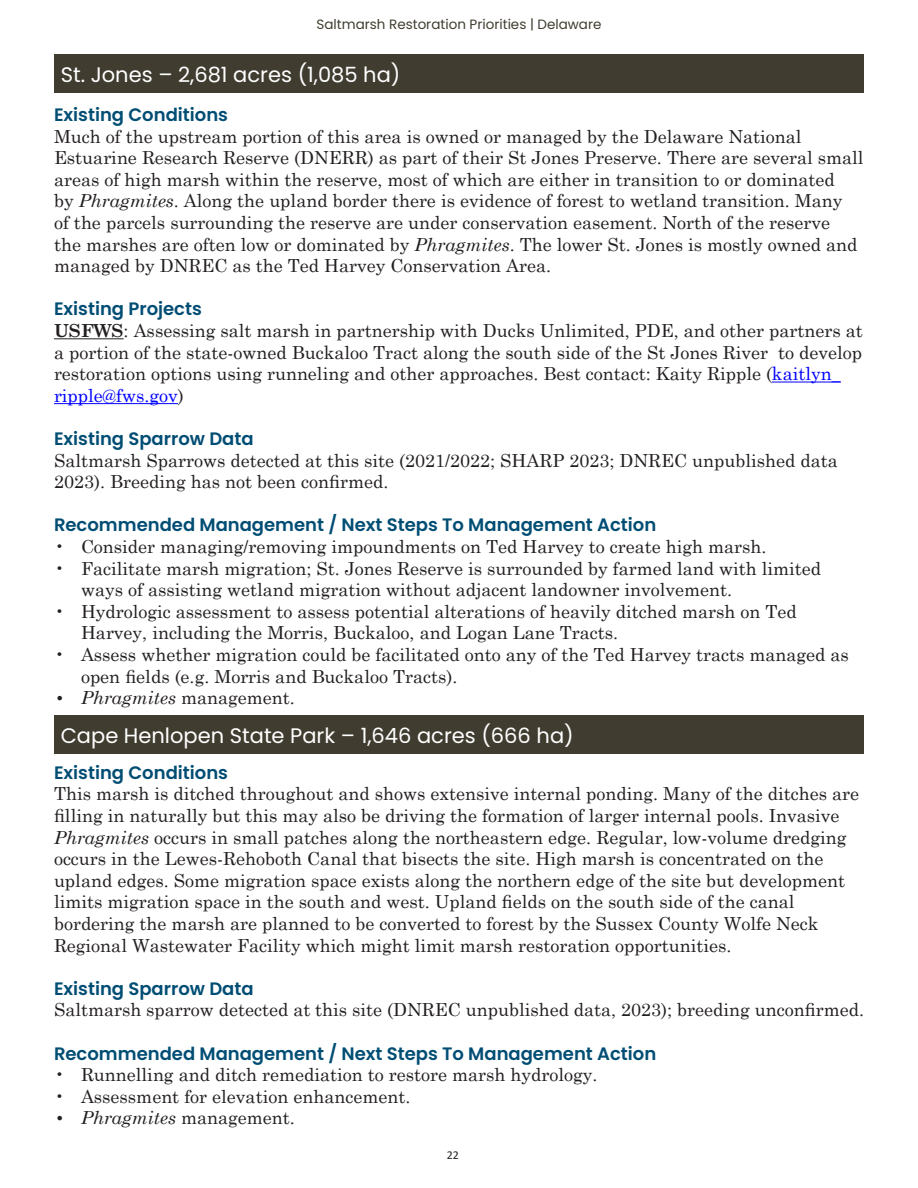
<style>
.page{position:relative;width:918px;height:1188px;background:#fff}
.page>*{position:absolute;margin:0;border:0;box-sizing:border-box;transform-origin:0 0}
.t1{font:21px "Poppins";color:#fff}
.t2{font:18px/21.6px "Century Schoolbook";color:#231f20}
.t3{font:600 18px "Poppins";color:#004d74}
.t4{font:italic 18px "Century Schoolbook";color:#231f20}
.t5{font:13.5px "Poppins";color:#403d30}
.t6{font:12px "Calibri";color:#231f20}
.s1{font-style:italic}
.s2{font-weight:700}
.s3{color:#00f}
.s4{font-style:normal}
</style>
<div class="page">
<div style="left:54px;top:715px;width:810px;height:39px;background:#403d30"></div>
<div style="left:54px;top:54px;width:810px;height:39px;background:#403d30"></div>
<hr style="left:54px;top:338px;width:70px;height:1px;background:#231f20">
<hr style="left:772px;top:382px;width:69px;height:1px;background:#00f">
<hr style="left:54px;top:403px;width:124px;height:1px;background:#00f">
<p class="t5" style="left:316px;top:17px;width:287px">Saltmarsh Restoration Priorities | Delaware</p>
<p class="t1" style="left:61px;top:62px;width:341px">St. Jones – 2,681 acres (1,085 ha)</p>
<p class="t3" style="left:54px;top:104px;width:176px">Existing Conditions</p>
<p class="t2" style="left:54px;top:124px;width:811px">Much of the upstream portion of this area is owned or managed by the Delaware National Estuarine Research Reserve (DNERR) as part of their St Jones Preserve. There are several small areas of high marsh within the reserve, most of which are either in transition to or dominated<br>by <span class="s1">Phragmites</span>. Along the upland border there is evidence of forest to wetland transition. Many<br>of the parcels surrounding the reserve are under conservation easement. North of the reserve<br>the marshes are often low or dominated by <span class="s1">Phragmites</span>. The lower St. Jones is mostly owned and managed by DNREC as the Ted Harvey Conservation Area.</p>
<p class="t3" style="left:54px;top:299px;width:149px">Existing Projects</p>
<p class="t2" style="left:54px;top:318px;width:810px"><span class="s2">USFWS</span>: Assessing salt marsh in partnership with Ducks Unlimited, PDE, and other partners at a portion of the state-owned Buckaloo Tract along the south side of the St Jones River to develop restoration options using runneling and other approaches. Best contact: Kaity Ripple (<span class="s3">kaitlyn_ ripple@fws.gov</span>)</p>
<p class="t3" style="left:54px;top:428px;width:201px">Existing Sparrow Data</p>
<p class="t2" style="left:54px;top:448px;width:785px">Saltmarsh Sparrows detected at this site (2021/2022; SHARP 2023; DNREC unpublished data<br>2023). Breeding has not been confirmed.</p>
<p class="t3" style="left:54px;top:515px;width:604px">Recommended Management / Next Steps To Management Action</p>
<p class="t2" style="left:54px;top:534px;width:714px">• Consider managing/removing impoundments on Ted Harvey to create high marsh.</p>
<p class="t2" style="left:81px;top:556px;width:742px;text-indent:-27px">• Facilitate marsh migration; St. Jones Reserve is surrounded by farmed land with limited ways of assisting wetland migration without adjacent landowner involvement.</p>
<p class="t2" style="left:81px;top:599px;width:717px;text-indent:-27px">• Hydrologic assessment to assess potential alterations of heavily ditched marsh on Ted<br>Harvey, including the Morris, Buckaloo, and Logan Lane Tracts.</p>
<p class="t2" style="left:81px;top:642px;width:769px;text-indent:-27px">• Assess whether migration could be facilitated onto any of the Ted Harvey tracts managed as open fields (e.g. Morris and Buckaloo Tracts).</p>
<p class="t4" style="left:54px;top:684px;width:243px">• Phragmites <span class="s4">management.</span></p>
<p class="t1" style="left:61px;top:723px;width:515px">Cape Henlopen State Park – 1,646 acres (666 ha)</p>
<p class="t3" style="left:54px;top:762px;width:176px">Existing Conditions</p>
<p class="t2" style="left:54px;top:782px;width:807px">This marsh is ditched throughout and shows extensive internal ponding. Many of the ditches are filling in naturally but this may also be driving the formation of larger internal pools. Invasive <span class="s1">Phragmites</span> occurs in small patches along the northeastern edge. Regular, low-volume dredging occurs in the Lewes-Rehoboth Canal that bisects the site. High marsh is concentrated on the upland edges. Some migration space exists along the northern edge of the site but development limits migration space in the south and west. Upland fields on the south side of the canal bordering the marsh are planned to be converted to forest by the Sussex County Wolfe Neck Regional Wastewater Facility which might limit marsh restoration opportunities.</p>
<p class="t3" style="left:54px;top:978px;width:201px">Existing Sparrow Data</p>
<p class="t2" style="left:54px;top:998px;width:812px">Saltmarsh sparrow detected at this site (DNREC unpublished data, 2023); breeding unconfirmed.</p>
<p class="t3" style="left:54px;top:1043px;width:604px">Recommended Management / Next Steps To Management Action</p>
<p class="t2" style="left:54px;top:1062px;width:545px">• Runnelling and ditch remediation to restore marsh hydrology.</p>
<p class="t2" style="left:54px;top:1084px;width:358px">• Assessment for elevation enhancement.</p>
<p class="t4" style="left:54px;top:1104px;width:243px">• Phragmites <span class="s4">management.</span></p>
<p class="t6" style="left:447px;top:1147px;width:14px">22</p>
</div>
